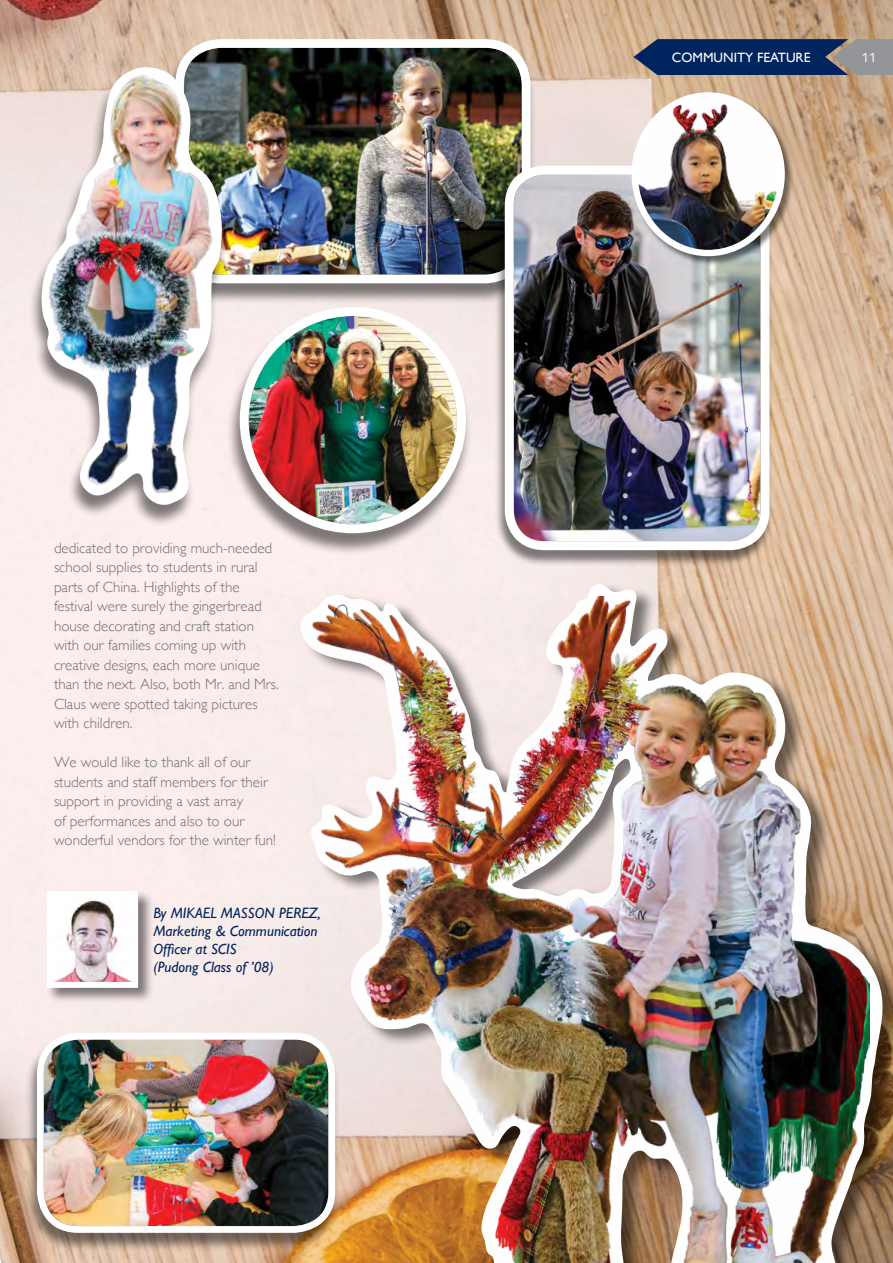
<style>
.page{position:relative;width:893px;height:1263px;background:#fff}
.page>*{position:absolute;margin:0;border:0;box-sizing:border-box;transform-origin:0 0}
.t1{font:300 15px/19.5px "Gill Sans";color:#6d6e71}
.t2{font:italic 15px/18px "Gill Sans";color:#00245d}
.t3{font:13.5px "Gill Sans";color:#fff}
.t4{font:13.5px "Titillium Maps 29 L 400 wt";color:#fff}
</style>
<div class="page">
<img style="left:0;top:0;width:893px;height:1263px">
<div style="left:46px;top:890px;width:108px;height:114px;background:#000;opacity:.5"></div>
<img style="left:54px;top:898px;width:77px;height:83px">
<div style="left:163px;top:42px;width:373px;height:262px;background:#000;opacity:.5"></div>
<img style="left:184px;top:48px;width:338px;height:225px">
<div style="left:175px;top:39px;width:355px;height:244px;border:9px solid #fff;border-radius:41px"></div>
<div style="left:26px;top:1036px;width:315px;height:216px;background:#000;opacity:.5"></div>
<img style="left:44px;top:1039px;width:256px;height:187px">
<div style="left:37px;top:1033px;width:298px;height:200px;border:7px solid #fff;border-radius:38px"></div>
<hr style="left:0;top:830px;width:1px;height:433px;background:#000;opacity:.5">
<div style="left:28px;top:70px;width:200px;height:457px;background:#000;opacity:.5"></div>
<img style="left:37px;top:62px;width:196px;height:436px">
<div style="left:495px;top:168px;width:279px;height:399px;background:#000;opacity:.5"></div>
<img style="left:514px;top:175px;width:246px;height:366px">
<div style="left:505px;top:166px;width:264px;height:384px;border:9px solid #fff;border-radius:35px"></div>
<div style="left:226px;top:310px;width:246px;height:246px;background:#000;opacity:.5"></div>
<img style="left:249px;top:316px;width:208px;height:208px;border-radius:104px">
<div style="left:240px;top:307px;width:226px;height:226px;border:9px solid #fff;border-radius:50%"></div>
<div style="left:632px;top:92px;width:162px;height:174px;background:#000;opacity:.5"></div>
<img style="left:635px;top:95px;width:147px;height:158px">
<div style="left:632px;top:92px;width:153px;height:164px;border:6px solid #fff;border-radius:50%"></div>
<svg style="left:300px;top:584px;width:585px;height:679px"></svg>
<img style="left:302px;top:596px;width:568px;height:667px">
<svg style="left:633px;top:39px;width:260px;height:36px"></svg>
<p class="t1" style="left:54px;top:537px;width:226px">dedicated to providing much-needed school supplies to students in rural parts of China. Highlights of the festival were surely the gingerbread house decorating and craft station with our families coming up with creative designs, each more unique than the next. Also, both Mr. and Mrs.<br>Claus were spotted taking pictures with children.</p>
<p class="t1" style="left:54px;top:752px;width:223px">We would like to thank all of our students and staff members for their support in providing a vast array<br>of performances and also to our wonderful vendors for the winter fun!</p>
<p class="t2" style="left:153px;top:903px;width:169px">By MIKAEL MASSON PEREZ,<br>Marketing &amp; Communication<br>Officer at SCIS<br>(Pudong Class of ’08)</p>
<p class="t3" style="left:672px;top:50px;width:140px">COMMUNITY FEATURE</p>
<p class="t4" style="left:862px;top:47px;width:16px">11</p>
</div>
